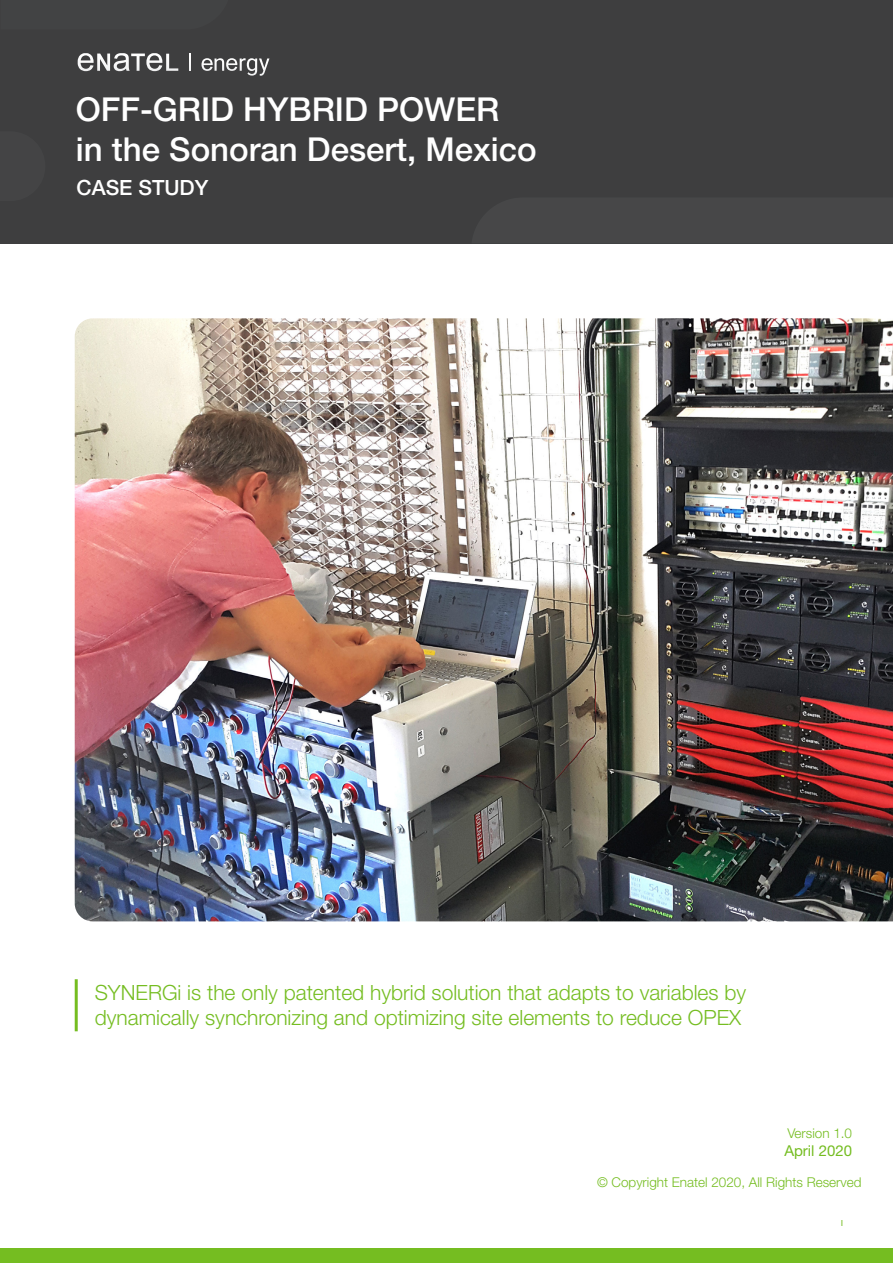
<style>
.page{position:relative;width:893px;height:1263px;background:#fff}
.page>*{position:absolute;margin:0;border:0;box-sizing:border-box;transform-origin:0 0}
.Page_Section_Title{font:500 33px/39.6px "Helvetica Neue LT Pro";color:#fff}
.Cover_Subhead{font:300 21px/25.2px "Helvetica Neue LT Pro";color:#75bd21}
.Page_Section_Title-2{font:500 21px "Helvetica Neue LT Pro";color:#fff}
.Cover_Subhead-2{font:15px "Helvetica Neue LT Pro";color:#75bd21}
.Cover_Subhead-3{font:300 13.5px "Helvetica Neue LT Pro";color:#75bd21}
</style>
<div class="page">
<div style="left:0;top:1248px;width:893px;height:15px;background:#75bd21"></div>
<div style="left:0;top:0;width:893px;height:244px;background:#3e3e3f"></div>
<svg style="left:78px;top:53px;width:100px;height:18px"></svg>
<svg style="left:202px;top:58px;width:67px;height:18px"></svg>
<svg style="left:190px;top:54px;width:1px;height:17px"></svg>
<hr style="left:75px;top:979px;width:3px;height:52px;background:#75bd21">
<img style="left:75px;top:318px;width:818px;height:603px">
<p class="Page_Section_Title" style="left:76px;top:89px;width:462px">OFF-GRID HYBRID POWER<br>in the Sonoran Desert, Mexico</p>
<p class="Page_Section_Title-2" style="left:77px;top:175px;width:133px">CASE STUDY</p>
<p class="Cover_Subhead" style="left:95px;top:979px;width:653px">SYNERGi is the only patented hybrid solution that adapts to variables by dynamically synchronizing and optimizing site elements to reduce OPEX</p>
<p class="Cover_Subhead-3" style="left:787px;top:1125px;width:66px">Version 1.0</p>
<p class="Cover_Subhead-2" style="left:784px;top:1142px;width:69px">April 2020</p>
<p class="Cover_Subhead-3" style="left:597px;top:1174px;width:266px">© Copyright Enatel 2020, All Rights Reserved</p>
<p class="Cover_Subhead-3" style="left:838px;top:1213px;width:9px">1</p>
</div>
